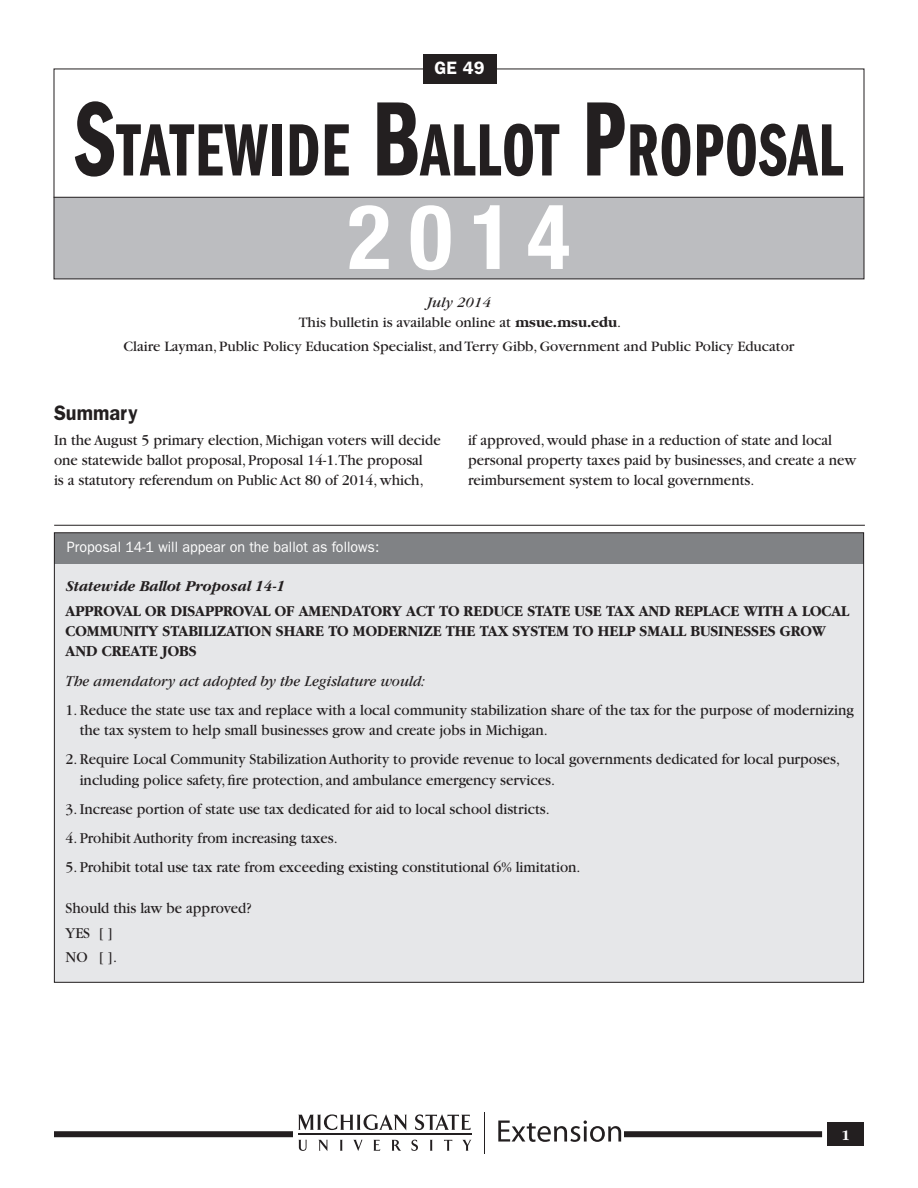
<style>
.page{position:relative;width:918px;height:1188px;background:#fff}
.page>*{position:absolute;margin:0;border:0;box-sizing:border-box;transform-origin:0 0}
.t1{font:700 condensed 90px "Helvetica Neue";color:#fff}
.t2{font:76.65px "Franklin Gothic Demi Cmpr";letter-spacing:.015em;color:#231f20;scale:.9 1}
.t3{font:600 21px "Franklin Gothic";color:#231f20;scale:.95 1}
.t4{font:600 18px "Franklin Gothic";color:#fff}
.t5{font:15.75px/20.2px "Garamond";color:#231f20;scale:.95 1}
.t6{font:700 15.75px/20.2px "Garamond";color:#231f20;scale:.95 1}
.t7{font:italic 15.75px "Garamond";color:#231f20;scale:.95 1}
.t8{font:italic 700 15.75px "Garamond";color:#231f20;scale:.95 1}
.t9{font:15px "Garamond";color:#231f20}
.t10{font:15px "Franklin Gothic";color:#fff;scale:.95 1}
.t11{font:italic 15px "Garamond";color:#231f20}
.t12{font:700 15px "Garamond";color:#fff}
.s1{font-size:109.5px}
.s2{font-weight:700}
</style>
<div class="page">
<div style="left:54px;top:1131px;width:768px;height:6px;background:#231f20"></div>
<div style="left:827px;top:1122px;width:37px;height:24px;background:#231f20"></div>
<div style="left:54px;top:556px;width:810px;height:427px;background:#e6e7e9"></div>
<div style="left:54px;top:198px;width:810px;height:81px;background:#bcbdc0"></div>
<div style="left:423px;top:54px;width:73px;height:29px;background:#231f20"></div>
<hr style="left:54px;top:197px;width:810px;height:1px;background:#231f20">
<div style="left:293px;top:1112px;width:331px;height:42px;background:#fff"></div>
<svg style="left:298px;top:1140px;width:9px;height:11px"></svg>
<svg style="left:318px;top:1140px;width:10px;height:11px"></svg>
<svg style="left:340px;top:1140px;width:3px;height:11px"></svg>
<svg style="left:353px;top:1140px;width:10px;height:11px"></svg>
<svg style="left:373px;top:1140px;width:7px;height:11px"></svg>
<svg style="left:392px;top:1140px;width:9px;height:11px"></svg>
<svg style="left:411px;top:1140px;width:7px;height:11px"></svg>
<svg style="left:430px;top:1140px;width:3px;height:11px"></svg>
<svg style="left:444px;top:1140px;width:8px;height:11px"></svg>
<svg style="left:462px;top:1140px;width:9px;height:11px"></svg>
<svg style="left:298px;top:1114px;width:109px;height:16px"></svg>
<svg style="left:415px;top:1114px;width:56px;height:16px"></svg>
<hr style="left:298px;top:1134px;width:173px;height:1px;background:#231f20">
<svg style="left:498px;top:1120px;width:123px;height:22px"></svg>
<hr style="left:484px;top:1112px;width:1px;height:42px;background:#231f20">
<hr style="left:54px;top:525px;width:811px;height:1px;background:#231f20">
<div style="left:54px;top:533px;width:810px;height:31px;background:#808285"></div>
<p class="t4" style="left:435px;top:57px;width:52px">GE 49</p>
<p class="t2" style="left:75px;top:108px;width:855px"><span class="s1">S</span>TATEWIDE <span class="s1">B</span>ALLOT <span class="s1">P</span>ROPOSAL</p>
<p class="t1" style="left:348px;top:182px;width:224px">2014</p>
<p class="t11" style="left:427px;top:295px;width:65px">July 2014</p>
<p class="t9" style="left:299px;top:314px;width:324px">This bulletin is available online at <span class="s2">msue.msu.edu</span>.</p>
<p class="t9" style="left:124px;top:338px;width:672px">Claire Layman, Public Policy Education Specialist, and Terry Gibb, Government and Public Policy Educator</p>
<p class="t3" style="left:54px;top:400px;width:89px">Summary</p>
<p class="t5" style="left:54px;top:430px;width:409px">In the August 5 primary election, Michigan voters will decide one statewide ballot proposal, Proposal 14-1.The proposal<br>is a statutory referendum on Public Act 80 of 2014, which,</p>
<p class="t5" style="left:468px;top:430px;width:410px">if approved, would phase in a reduction of state and local personal property taxes paid by businesses, and create a new reimbursement system to local governments.</p>
<p class="t10" style="left:67px;top:539px;width:330px">Proposal 14-1 will appear on the ballot as follows:</p>
<p class="t8" style="left:66px;top:578px;width:232px">Statewide Ballot Proposal 14-1</p>
<p class="t6" style="left:66px;top:601px;width:826px">APPROVAL OR DISAPPROVAL OF AMENDATORY ACT TO REDUCE STATE USE TAX AND REPLACE WITH A LOCAL<br>COMMUNITY STABILIZATION SHARE TO MODERNIZE THE TAX SYSTEM TO HELP SMALL BUSINESSES GROW<br>AND CREATE JOBS</p>
<p class="t7" style="left:66px;top:673px;width:380px">The amendatory act adopted by the Legislature would:</p>
<p class="t5" style="left:80px;top:700px;width:817px;text-indent:-14px">1. Reduce the state use tax and replace with a local community stabilization share of the tax for the purpose of modernizing the tax system to help small businesses grow and create jobs in Michigan.</p>
<p class="t5" style="left:80px;top:750px;width:802px;text-indent:-14px">2. Require Local Community Stabilization Authority to provide revenue to local governments dedicated for local purposes, including police safety, fire protection, and ambulance emergency services.</p>
<p class="t5" style="left:66px;top:799px;width:511px">3. Increase portion of state use tax dedicated for aid to local school districts.</p>
<p class="t5" style="left:66px;top:828px;width:288px">4. Prohibit Authority from increasing taxes.</p>
<p class="t5" style="left:66px;top:858px;width:544px">5. Prohibit total use tax rate from exceeding existing constitutional 6% limitation.</p>
<p class="t5" style="left:66px;top:898px;width:197px">Should this law be approved?</p>
<p class="t5" style="left:66px;top:923px;width:52px">YES [ ]</p>
<p class="t5" style="left:66px;top:948px;width:56px">NO [ ].</p>
<p class="t12" style="left:842px;top:1127px;width:10px">1</p>
</div>
